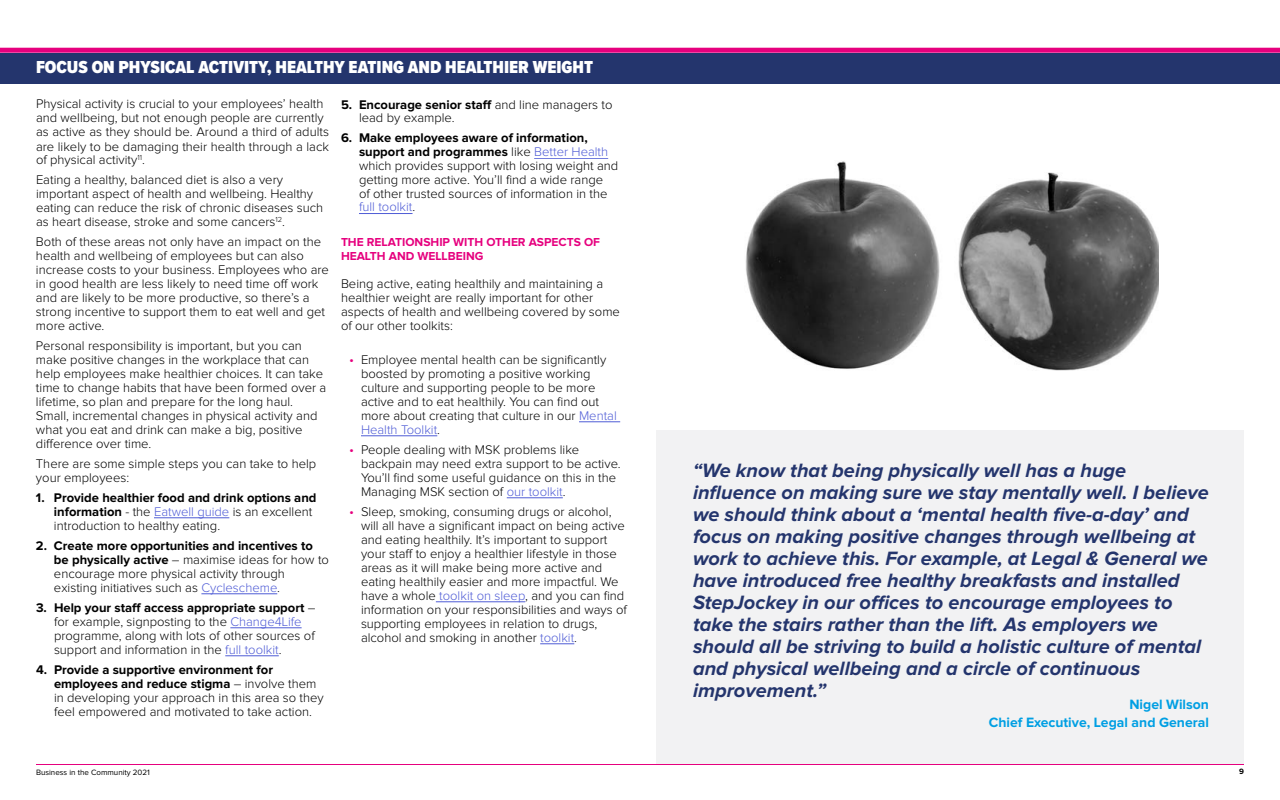
<style>
.page{position:relative;width:1280px;height:800px;background:#fff}
.page>*{position:absolute;margin:0;border:0;box-sizing:border-box;transform-origin:0 0}
.t1{font:italic 700 20px/22px "Proxima Nova";color:#24356d}
.t2{font:900 18px "Proxima Nova Cond";color:#fff}
.t3{font:700 14px/18px "Proxima Nova";color:#009fe3;text-align:right}
.t4{font:300 13px/14px "Proxima Nova";color:#000}
.t5{font:700 13px/14px "Proxima Nova";color:#000}
.t6{font:700 12px/14px "Proxima Nova";color:#e6007e}
.t7{font:8px "Proxima Nova";color:#000}
.t8{font:700 8px "Proxima Nova";color:#000}
.s1{font-weight:300}
.s2{font-weight:300;color:#4f5cd6}
.s3{font-weight:700}
.s4{color:#4f5cd6}
.s5{font-size:14px;color:#e6007e}
</style>
<div class="page">
<hr style="left:36px;top:764px;width:1208px;height:1px;background:#e6007e">
<div style="left:0;top:48px;width:1280px;height:5px;background:#e6007e"></div>
<div style="left:656px;top:431px;width:588px;height:333px;background:#f2f2f3"></div>
<div style="left:0;top:53px;width:1280px;height:31px;background:#24356d"></div>
<hr style="left:154px;top:518px;width:75px;height:1px;background:#4f5cd6">
<hr style="left:201px;top:594px;width:76px;height:1px;background:#4f5cd6">
<hr style="left:230px;top:628px;width:72px;height:1px;background:#4f5cd6">
<hr style="left:225px;top:656px;width:54px;height:1px;background:#4f5cd6">
<hr style="left:579px;top:422px;width:41px;height:1px;background:#4f5cd6">
<hr style="left:361px;top:436px;width:76px;height:1px;background:#4f5cd6">
<hr style="left:507px;top:498px;width:56px;height:1px;background:#4f5cd6">
<hr style="left:436px;top:602px;width:89px;height:1px;background:#4f5cd6">
<hr style="left:540px;top:644px;width:34px;height:1px;background:#4f5cd6">
<hr style="left:359px;top:213px;width:54px;height:1px;background:#4f5cd6">
<hr style="left:534px;top:158px;width:74px;height:1px;background:#4f5cd6">
<img style="left:745px;top:161px;width:413px;height:210px">
<h2 class="t2" style="left:36px;top:54px;width:559px">FOCUS ON PHYSICAL ACTIVITY, HEALTHY EATING AND HEALTHIER WEIGHT</h2>
<p class="t4" style="left:36px;top:97px;width:295px">Physical activity is crucial to your employees’ health and wellbeing, but not enough people are currently as active as they should be. Around a third of adults are likely to be damaging their health through a lack</p>
<p class="t4" style="left:36px;top:150px;width:249px;line-height:20px">of physical activity<sup>11</sup>.<br>Eating a healthy, balanced diet is also a very</p>
<p class="t4" style="left:36px;top:187px;width:289px">important aspect of health and wellbeing. Healthy eating can reduce the risk of chronic diseases such as heart disease, stroke and some cancers<sup>12</sup>.</p>
<p class="t4" style="left:36px;top:235px;width:295px">Both of these areas not only have an impact on the health and wellbeing of employees but can also increase costs to your business. Employees who are in good health are less likely to need time off work and are likely to be more productive, so there’s a strong incentive to support them to eat well and get more active.</p>
<p class="t4" style="left:36px;top:339px;width:292px">Personal responsibility is important, but you can make positive changes in the workplace that can help employees make healthier choices. It can take time to change habits that have been formed over a lifetime, so plan and prepare for the long haul.<br>Small, incremental changes in physical activity and what you eat and drink can make a big, positive difference over time.</p>
<p class="t4" style="left:36px;top:457px;width:282px">There are some simple steps you can take to help your employees:</p>
<p class="t5" style="left:54px;top:491px;width:264px;text-indent:-18px">1. Provide healthier food and drink options and information <span class="s1">- the</span> <span class="s2">Eatwell guide</span> <span class="s1">is an excellent introduction to healthy eating.</span></p>
<p class="t4" style="left:54px;top:539px;width:277px;text-indent:-18px"><span class="s3">2. Create more opportunities and incentives to be physically active</span> – maximise ideas for how to encourage more physical activity through existing initiatives such as <span class="s4">Cyclescheme</span>.</p>
<p class="t4" style="left:54px;top:601px;width:263px;text-indent:-18px"><span class="s3">3. Help your staff access appropriate support</span> – for example, signposting to the <span class="s4">Change4Life </span>programme, along with lots of other sources of support and information in the <span class="s4">full toolkit</span>.</p>
<p class="t4" style="left:54px;top:663px;width:271px;text-indent:-18px"><span class="s3">4. Provide a supportive environment for employees and reduce stigma</span> – involve them in developing your approach in this area so they feel empowered and motivated to take action.</p>
<p class="t4" style="left:359px;top:99px;width:255px;line-height:13px;text-indent:-18px"><span class="s3">5. Encourage senior staff</span> and line managers to lead by example.</p>
<p class="t4" style="left:359px;top:131px;width:261px;text-indent:-18px"><span class="s3">6. Make employees aware of information, support and programmes</span> like <span class="s4">Better Health </span>which provides support with losing weight and getting more active. You’ll find a wide range<br>of other trusted sources of information in the <span class="s4">full toolkit</span>.</p>
<p class="t6" style="left:341px;top:235px;width:261px">THE RELATIONSHIP WITH OTHER ASPECTS OF<br>HEALTH AND WELLBEING</p>
<p class="t4" style="left:341px;top:277px;width:281px">Being active, eating healthily and maintaining a healthier weight are really important for other aspects of health and wellbeing covered by some of our other toolkits:</p>
<p class="t4" style="left:361px;top:353px;width:257px;text-indent:-12px"><span class="s5">•</span> Employee mental health can be significantly boosted by promoting a positive working culture and supporting people to be more active and to eat healthily. You can find out more about creating that culture in our <span class="s4">Mental Health Toolkit</span>.</p>
<p class="t4" style="left:361px;top:443px;width:261px;text-indent:-12px"><span class="s5">•</span> People dealing with MSK problems like backpain may need extra support to be active.<br>You’ll find some useful guidance on this in the Managing MSK section of <span class="s4">our toolkit</span>.</p>
<p class="t4" style="left:361px;top:505px;width:267px;text-indent:-12px"><span class="s5">•</span> Sleep, smoking, consuming drugs or alcohol, will all have a significant impact on being active and eating healthily. It’s important to support your staff to enjoy a healthier lifestyle in those areas as it will make being more active and eating healthily easier and more impactful. We have a whole <span class="s4">toolkit on sleep</span>, and you can find information on your responsibilities and ways of supporting employees in relation to drugs, alcohol and smoking in another <span class="s4">toolkit</span>.</p>
<p class="t1" style="left:693px;top:460px;width:517px">“We know that being physically well has a huge influence on making sure we stay mentally well. I believe we should think about a ‘mental health five-a-day’ and focus on making positive changes through wellbeing at work to achieve this. For example, at Legal &amp; General we have introduced free healthy breakfasts and installed StepJockey in our offices to encourage employees to take the stairs rather than the lift. As employers we should all be striving to build a holistic culture of mental and physical wellbeing and a circle of continuous improvement.”</p>
<p class="t3" style="left:989px;top:696px;width:222px">Nigel Wilson<br>Chief Executive, Legal and General</p>
<p class="t7" style="left:36px;top:768px;width:115px">Business in the Community 2021</p>
<p class="t8" style="left:1239px;top:767px;width:6px">9</p>
</div>
